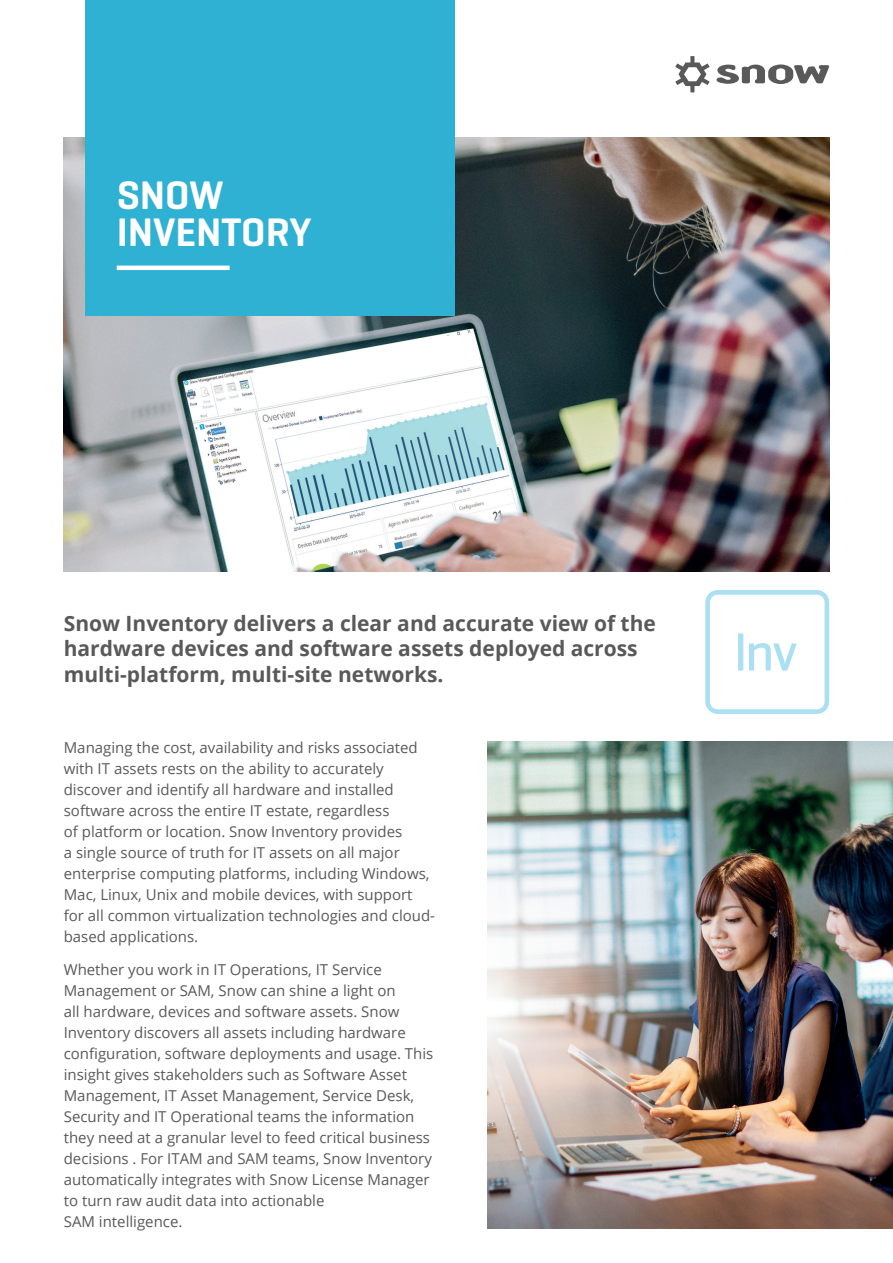
<style>
.page{position:relative;width:893px;height:1263px;background:#fff}
.page>*{position:absolute;margin:0;border:0;box-sizing:border-box;transform-origin:0 0}
.t1{font:600 40.5px/37.5px "Geogrotesque";color:#fff}
.Body{font:700 21px/25.2px "Open Sans";color:#595959}
.Body-2{font:15px/21px "Open Sans";color:#595959}
</style>
<div class="page">
<img style="left:64px;top:138px;width:765px;height:434px">
<img style="left:488px;top:741px;width:405px;height:488px">
<div style="left:85px;top:0;width:370px;height:315px;background:#2fb1d3"></div>
<svg style="left:716px;top:65px;width:114px;height:19px"></svg>
<svg style="left:675px;top:56px;width:35px;height:36px"></svg>
<hr style="left:117px;top:266px;width:113px;height:4px;background:#fff">
<svg style="left:705px;top:590px;width:124px;height:124px"></svg>
<p class="t1" style="left:117px;top:176px;width:196px">SNOW<br>INVENTORY</p>
<p class="Body" style="left:64px;top:610px;width:594px">Snow Inventory delivers a clear and accurate view of the hardware devices and software assets deployed across multi-platform, multi-site networks.</p>
<p class="Body-2" style="left:64px;top:736px;width:373px">Managing the cost, availability and risks associated with IT assets rests on the ability to accurately discover and identify all hardware and installed software across the entire IT estate, regardless<br>of platform or location. Snow Inventory provides<br>a single source of truth for IT assets on all major enterprise computing platforms, including Windows, Mac, Linux, Unix and mobile devices, with support for all common virtualization technologies and cloud&shy;based applications.</p>
<p class="Body-2" style="left:64px;top:959px;width:371px">Whether you work in IT Operations, IT Service Management or SAM, Snow can shine a light on<br>all hardware, devices and software assets. Snow Inventory discovers all assets including hardware configuration, software deployments and usage. This insight gives stakeholders such as Software Asset Management, IT Asset Management, Service Desk, Security and IT Operational teams the information they need at a granular level to feed critical business decisions . For ITAM and SAM teams, Snow Inventory automatically integrates with Snow License Manager to turn raw audit data into actionable<br>SAM intelligence.</p>
</div>
